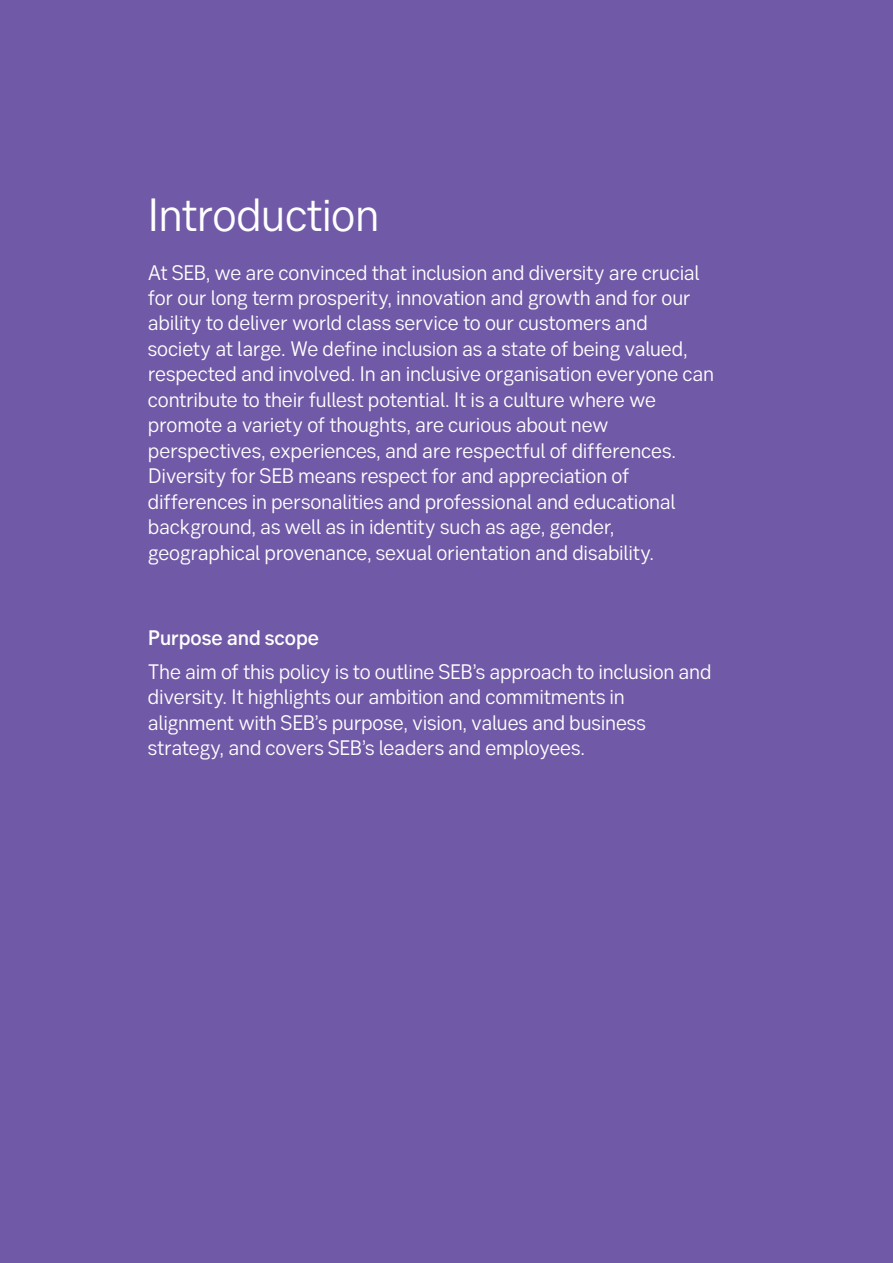
<style>
.page{position:relative;width:893px;height:1263px;background:#7059a6}
.page>*{position:absolute;margin:0;border:0;box-sizing:border-box;transform-origin:0 0}
.t1{font:46.5px "SEB Sans Serif";letter-spacing:-.015em;color:#fff}
.t2{font:21px/25.5px "SEB Sans Serif";letter-spacing:-.01em;color:#fff}
.t3{font:500 21px "SEB Sans Serif";color:#fff}
</style>
<div class="page">
<h1 class="t1" style="left:147px;top:197px;width:234px">Introduction</h1>
<p class="t2" style="left:148px;top:261px;width:567px">At SEB, we are convinced that inclusion and diversity are crucial for our long term prosperity, innovation and growth and for our ability to deliver world class service to our customers and society at large. We define inclusion as a state of being valued, respected and involved. In an inclusive organisation everyone can contribute to their fullest potential. It is a culture where we promote a variety of thoughts, are curious about new perspectives, experiences, and are respectful of differences.<br>Diversity for SEB means respect for and appre ciation of differences in personalities and professional and educational background, as well as in identity such as age, gender,<br>geo graphical provenance, sexual orientation and disability.</p>
<p class="t3" style="left:148px;top:630px;width:173px">Purpose and scope</p>
<p class="t2" style="left:148px;top:660px;width:565px">The aim of this policy is to outline SEB’s approach to inclusion and diversity. It highlights our ambition and commitments in alignment with SEB’s purpose, vision, values and business strategy, and covers SEB’s leaders and employees.</p>
</div>
